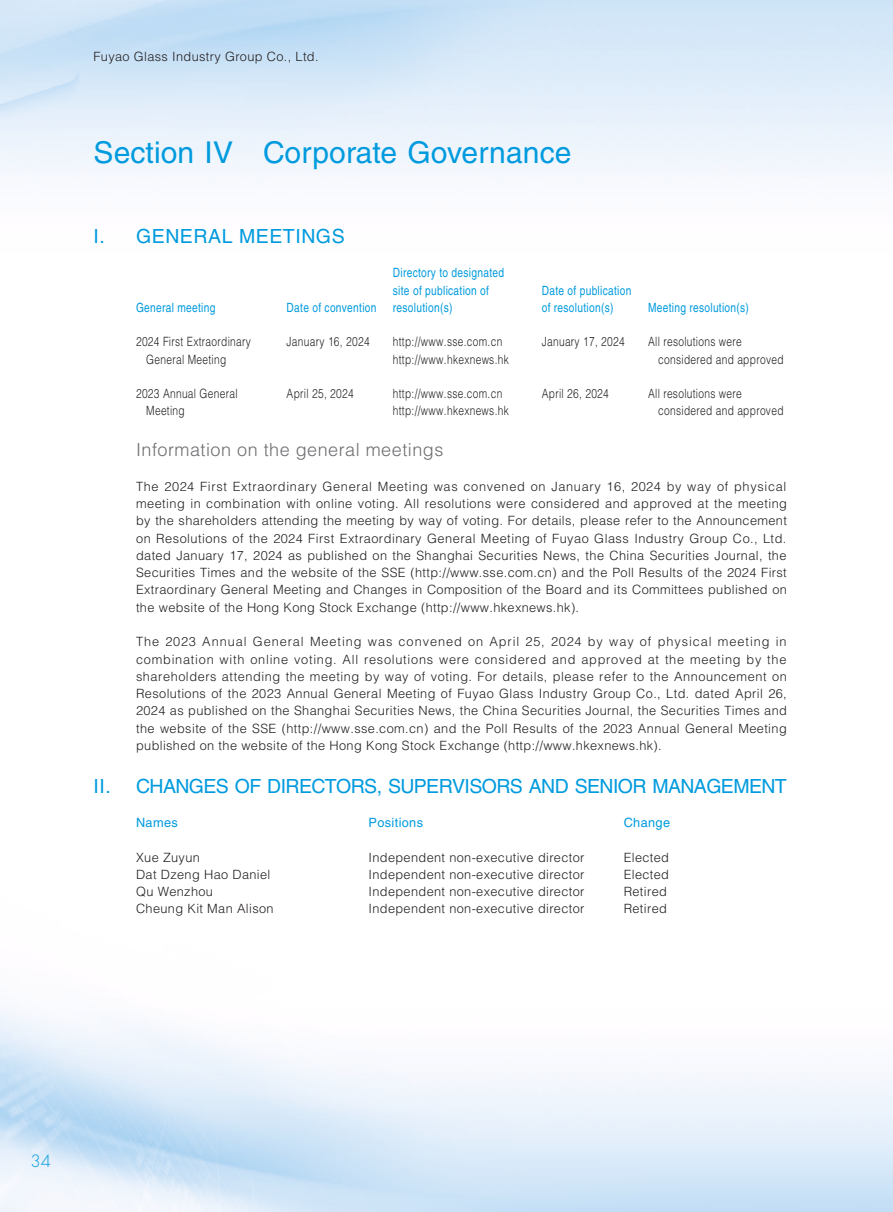
<style>
.page{position:relative;width:893px;height:1212px;background:#fff}
.page>*{position:absolute;margin:0;border:0;box-sizing:border-box;transform-origin:0 0}
.t1{font:30px "Helvetica LT Std";letter-spacing:.005em;color:#009bde}
.t2{font:19.5px "Helvetica LT Std";letter-spacing:-.03em;color:#009bde}
.t3{font:19.5px "Helvetica LT Std";letter-spacing:.03em;color:#009bde}
.t4{font:300 18px "Helvetica LT Std";letter-spacing:.03em;color:#6c6d70}
.t5{font:300 16.5px "Futura Std";color:#009bde}
.t6{font:300 12.75px/17.2px "Helvetica LT Std";letter-spacing:.03em;color:#231f20;text-align:justify}
.t7{font:300 12.75px/17.2px "Helvetica LT Std";letter-spacing:.03em;color:#231f20;scale:.8 1}
.t8{font:12.75px/17.2px "Helvetica LT Std";letter-spacing:.03em;color:#009bde;scale:.8 1}
.t9{font:12.75px "Helvetica LT Std";letter-spacing:.03em;color:#009bde}
</style>
<div class="page">
<p class="t6" style="left:94px;top:48px;width:227px">Fuyao Glass Industry Group Co., Ltd.</p>
<h1 class="t1" style="left:94px;top:135px;width:479px">Section IV Corporate Governance</h1>
<h2 class="t3" style="left:94px;top:225px;width:253px">I. GENERAL MEETINGS</h2>
<p class="t8" style="left:136px;top:299px;width:101px">General meeting</p>
<p class="t8" style="left:287px;top:299px;width:114px">Date of convention</p>
<p class="t8" style="left:393px;top:264px;width:140px">Directory to designated site of publication of resolution(s)</p>
<p class="t8" style="left:542px;top:281px;width:114px">Date of publication of resolution(s)</p>
<p class="t8" style="left:648px;top:299px;width:128px">Meeting resolution(s)</p>
<p class="t7" style="left:146px;top:333px;width:132px;text-indent:-10px">2024 First Extraordinary<br>General Meeting</p>
<p class="t7" style="left:287px;top:333px;width:105px">January 16, 2024</p>
<p class="t7" style="left:393px;top:333px;width:146px">http://www.sse.com.cn http://www.hkexnews.hk</p>
<p class="t7" style="left:542px;top:333px;width:105px">January 17, 2024</p>
<p class="t7" style="left:658px;top:333px;width:158px;text-indent:-10px">All resolutions were considered and approved</p>
<p class="t7" style="left:146px;top:385px;width:116px;text-indent:-10px">2023 Annual General<br>Meeting</p>
<p class="t7" style="left:287px;top:385px;width:86px">April 25, 2024</p>
<p class="t7" style="left:393px;top:385px;width:146px">http://www.sse.com.cn http://www.hkexnews.hk</p>
<p class="t7" style="left:542px;top:385px;width:86px">April 26, 2024</p>
<p class="t7" style="left:658px;top:385px;width:158px;text-indent:-10px">All resolutions were considered and approved</p>
<h3 class="t4" style="left:136px;top:439px;width:309px">Information on the general meetings</h3>
<p class="t6" style="left:136px;top:478px;width:652px">The 2024 First Extraordinary General Meeting was convened on January 16, 2024 by way of physical meeting in combination with online voting. All resolutions were considered and approved at the meeting by the shareholders attending the meeting by way of voting. For details, please refer to the Announcement on Resolutions of the 2024 First Extraordinary General Meeting of Fuyao Glass Industry Group Co., Ltd. dated January 17, 2024 as published on the Shanghai Securities News, the China Securities Journal, the Securities Times and the website of the SSE (http://www.sse.com.cn) and the Poll Results of the 2024 First Extraordinary General Meeting and Changes in Composition of the Board and its Committees published on the website of the Hong Kong Stock Exchange (http://www.hkexnews.hk).</p>
<p class="t6" style="left:136px;top:633px;width:652px">The 2023 Annual General Meeting was convened on April 25, 2024 by way of physical meeting in combination with online voting. All resolutions were considered and approved at the meeting by the shareholders attending the meeting by way of voting. For details, please refer to the Announcement on Resolutions of the 2023 Annual General Meeting of Fuyao Glass Industry Group Co., Ltd. dated April 26, 2024 as published on the Shanghai Securities News, the China Securities Journal, the Securities Times and the website of the SSE (http://www.sse.com.cn) and the Poll Results of the 2023 Annual General Meeting published on the website of the Hong Kong Stock Exchange (http://www.hkexnews.hk).</p>
<h2 class="t2" style="left:94px;top:774px;width:695px">II. CHANGES OF DIRECTORS, SUPERVISORS AND SENIOR MANAGEMENT</h2>
<p class="t9" style="left:136px;top:815px;width:43px">Names</p>
<p class="t9" style="left:369px;top:815px;width:56px">Positions</p>
<p class="t9" style="left:624px;top:815px;width:48px">Change</p>
<p class="t6" style="left:136px;top:848px;width:65px">Xue Zuyun</p>
<p class="t6" style="left:369px;top:848px;width:217px">Independent non-executive director</p>
<p class="t6" style="left:624px;top:848px;width:47px">Elected</p>
<p class="t6" style="left:136px;top:865px;width:136px">Dat Dzeng Hao Daniel</p>
<p class="t6" style="left:369px;top:865px;width:217px">Independent non-executive director</p>
<p class="t6" style="left:624px;top:865px;width:47px">Elected</p>
<p class="t6" style="left:136px;top:883px;width:78px">Qu Wenzhou</p>
<p class="t6" style="left:369px;top:883px;width:217px">Independent non-executive director</p>
<p class="t6" style="left:624px;top:883px;width:45px">Retired</p>
<p class="t6" style="left:136px;top:900px;width:139px">Cheung Kit Man Alison</p>
<p class="t6" style="left:369px;top:900px;width:217px">Independent non-executive director</p>
<p class="t6" style="left:624px;top:900px;width:45px">Retired</p>
<p class="t5" style="left:31px;top:1151px;width:22px">34</p>
</div>
